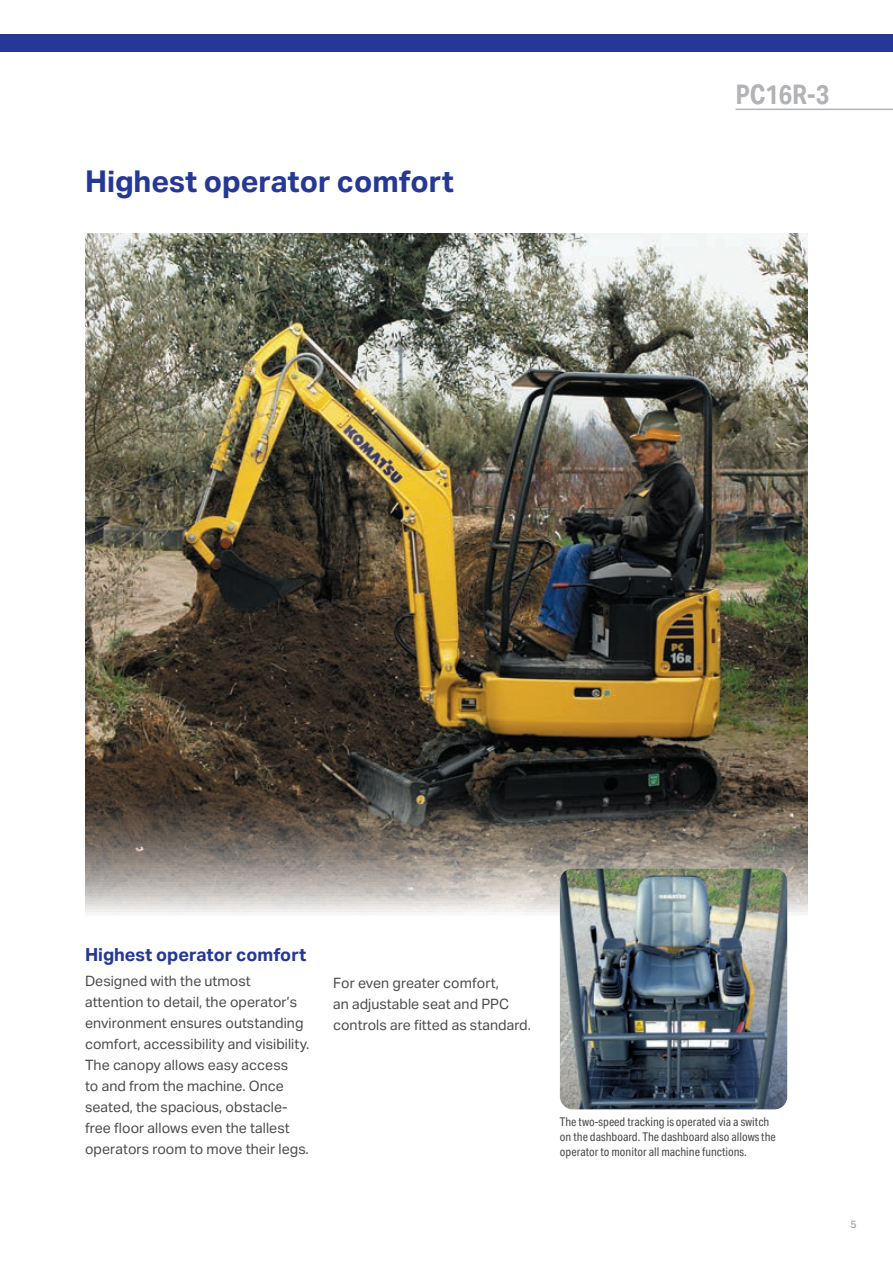
<style>
.page{position:relative;width:893px;height:1263px;background:#fff}
.page>*{position:absolute;margin:0;border:0;box-sizing:border-box;transform-origin:0 0}
.t1{font:700 30px "Aktiv Grotesk";color:#263895}
.t2{font:700 27px "Aktiv Grotesk Cd";color:#b2b3b7}
.t3{font:700 18px "Aktiv Grotesk";color:#263895}
.t4{font:14.25px/21px "Aktiv Grotesk";color:#4b4c4d}
.t5{font:12px/15px "Aktiv Grotesk Cd";color:#4b4c4d}
.t6{font:10.5px "Aktiv Grotesk";color:#939598}
</style>
<div class="page">
<img style="left:85px;top:234px;width:723px;height:699px">
<img style="left:560px;top:869px;width:227px;height:240px">
<hr style="left:736px;top:109px;width:157px;height:1px;background:#b2b3b7">
<div style="left:0;top:34px;width:893px;height:17px;background:#263895"></div>
<h1 class="t1" style="left:85px;top:164px;width:370px">Highest operator comfort</h1>
<h2 class="t2" style="left:736px;top:79px;width:95px">PC16R-3</h2>
<p class="t3" style="left:85px;top:944px;width:223px">Highest operator comfort</p>
<p class="t4" style="left:85px;top:971px;width:226px">Designed with the utmost attention to detail, the operator’s environment ensures outstanding comfort, accessibility and visibility.<br>The canopy allows easy access<br>to and from the machine. Once seated, the spacious, obstacle&shy;free floor allows even the tallest operators room to move their legs.</p>
<p class="t4" style="left:333px;top:972px;width:199px">For even greater comfort,<br>an adjustable seat and PPC controls are fitted as standard.</p>
<p class="t5" style="left:560px;top:1114px;width:217px">The two-speed tracking is operated via a switch on the dashboard. The dashboard also allows the operator to monitor all machine functions.</p>
<p class="t6" style="left:850px;top:1218px;width:8px">5</p>
</div>
